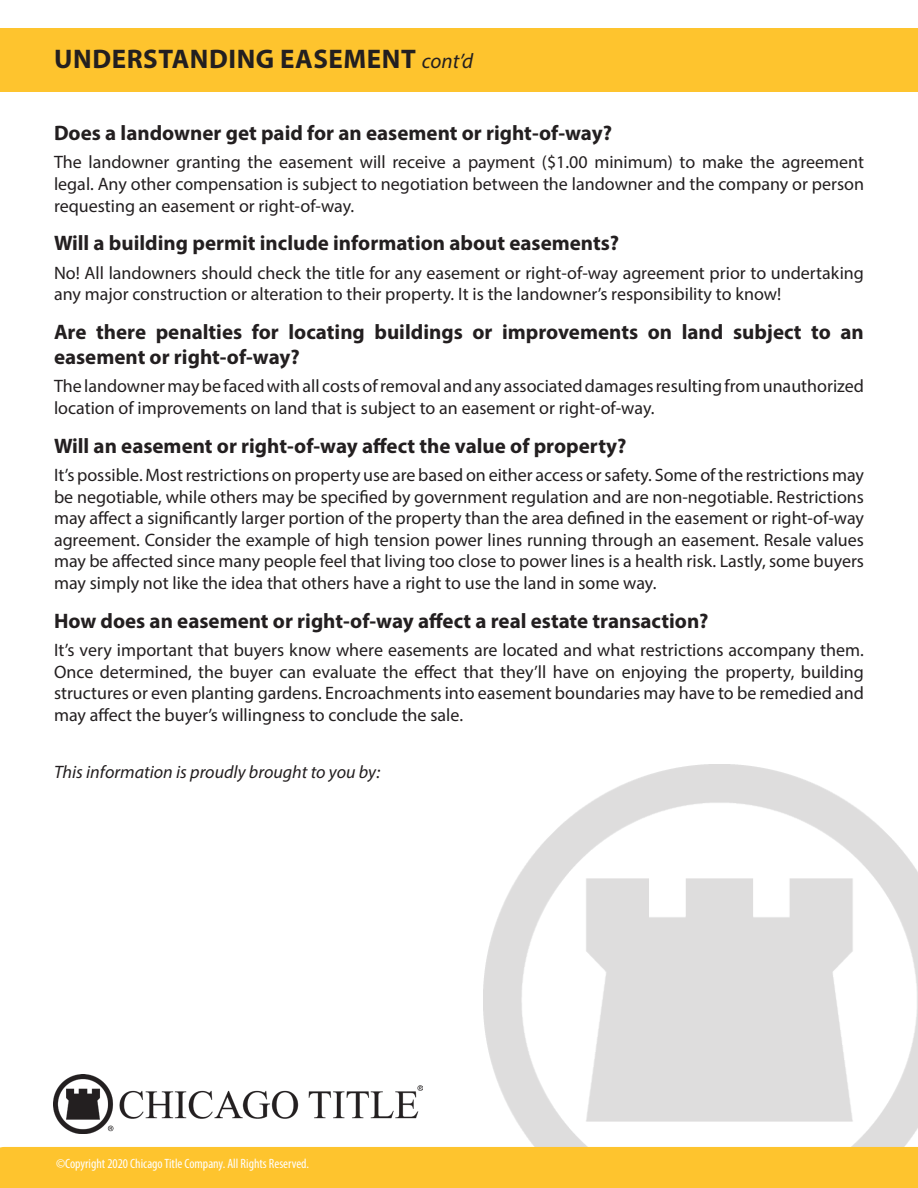
<style>
.page{position:relative;width:918px;height:1188px;background:#fff}
.page>*{position:absolute;margin:0;border:0;box-sizing:border-box;transform-origin:0 0}
.t1{font:700 27px "Myriad Pro";letter-spacing:.02em;color:#231f20}
.Body{font:700 21px/25.2px "Myriad Pro";color:#231f20}
.Body-2{font:18px/21.6px "Myriad Pro";color:#231f20;text-align:justify}
.Body-3{font:italic 18px "Myriad Pro";color:#231f20}
.t2{font:condensed 13.5px "Myriad Pro";color:#fff}
.s1{font-weight:400;font-style:italic;font-size:21px}
</style>
<div class="page">
<img style="left:484px;top:765px;width:434px;height:382px">
<div style="left:0;top:28px;width:918px;height:63px;background:#fec42e"></div>
<div style="left:0;top:1147px;width:918px;height:41px;background:#fec42e"></div>
<img style="left:54px;top:1074px;width:368px;height:60px">
<p class="t1" style="left:54px;top:41px;width:420px">UNDERSTANDING EASEMENT <span class="s1">cont’d</span></p>
<p class="Body" style="left:54px;top:120px;width:560px">Does a landowner get paid for an easement or right-of-way?</p>
<p class="Body-2" style="left:54px;top:151px;width:812px">The landowner granting the easement will receive a payment ($1.00 minimum) to make the agreement legal. Any other compensation is subject to negotiation between the landowner and the company or person requesting an easement or right-of-way.</p>
<p class="Body" style="left:54px;top:230px;width:567px">Will a building permit include information about easements?</p>
<p class="Body-2" style="left:54px;top:261px;width:811px">No! All landowners should check the title for any easement or right-of-way agreement prior to undertaking any major construction or alteration to their property. It is the landowner’s responsibility to know!</p>
<p class="Body" style="left:54px;top:318px;width:811px">Are there penalties for locating buildings or improvements on land subject to an easement or right-of-way?</p>
<p class="Body-2" style="left:54px;top:375px;width:812px">The landowner may be faced with all costs of removal and any associated damages resulting from unauthorized location of improvements on land that is subject to an easement or right-of-way.</p>
<p class="Body" style="left:54px;top:432px;width:574px">Will an easement or right-of-way affect the value of property?</p>
<p class="Body-2" style="left:54px;top:464px;width:812px">It’s possible. Most restrictions on property use are based on either access or safety. Some of the restrictions may be negotiable, while others may be specified by government regulation and are non-negotiable. Restrictions may affect a significantly larger portion of the property than the area defined in the easement or right-of-way agreement. Consider the example of high tension power lines running through an easement. Resale values may be affected since many people feel that living too close to power lines is a health risk. Lastly, some buyers may simply not like the idea that others have a right to use the land in some way.</p>
<p class="Body" style="left:54px;top:607px;width:656px">How does an easement or right-of-way affect a real estate transaction?</p>
<p class="Body-2" style="left:54px;top:639px;width:812px">It’s very important that buyers know where easements are located and what restrictions accompany them.<br>Once determined, the buyer can evaluate the effect that they’ll have on enjoying the property, building structures or even planting gardens. Encroachments into easement boundaries may have to be remedied and may affect the buyer’s willingness to conclude the sale.</p>
<p class="Body-3" style="left:54px;top:760px;width:328px">This information is proudly brought to you by:</p>
<p class="t2" style="left:56px;top:1155px;width:254px">©Copyright 2020 Chicago Title Company. All Rights Reserved.</p>
</div>
